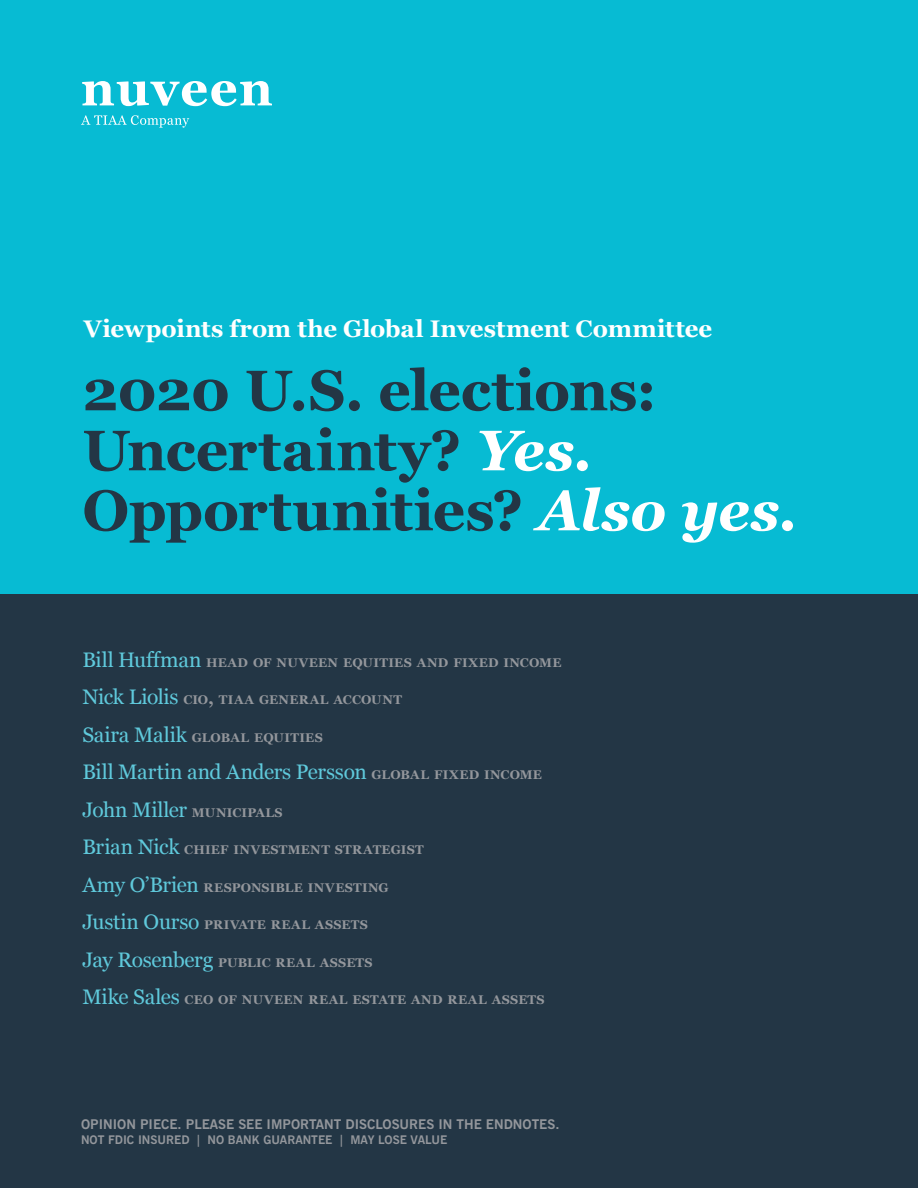
<style>
.page{position:relative;width:918px;height:1188px;background:#fff}
.page>*{position:absolute;margin:0;border:0;box-sizing:border-box;transform-origin:0 0}
.Headline{font:700 57px/60px "Georgia";letter-spacing:-.005em;color:#233645}
.t1{font:700 24px "Georgia";color:#fff}
.GIC_names{font:21px "Georgia";letter-spacing:-.015em;color:#5fc9db}
.Use_disclosure{font:700 13.5px "News Gothic BT";color:#94979c}
.GIC_names-2{font:700 12.6px "Georgia";letter-spacing:.025em;color:#94979c}
.Not_May_No_Bank_disc{font:700 12px "News Gothic BT";color:#94979c}
.s1{font-style:italic;color:#fff}
.s2{font-weight:400;font-size:21px;color:#5fc9db}
.s3{font-size:18px}
.s4{font-weight:700;font-size:12.6px;color:#94979c}
</style>
<div class="page">
<div style="left:0;top:0;width:918px;height:632px;background:#07bbd3"></div>
<div style="left:0;top:594px;width:918px;height:594px;background:#233645"></div>
<svg style="left:82px;top:81px;width:190px;height:25px"></svg>
<svg style="left:81px;top:115px;width:108px;height:13px"></svg>
<p class="t1" style="left:84px;top:311px;width:630px">Viewpoints from the Global Investment Committee</p>
<p class="Headline" style="left:82px;top:358px;width:717px">2020 U.S. elections:<br>Uncertainty? <span class="s1">Yes.<br></span>Opportunities? <span class="s1">Also yes.</span></p>
<p class="GIC_names-2" style="left:82px;top:653px;width:481px"><span class="s2">Bill Huffman</span> HEAD OF NUVEEN EQUITIES AND FIXED INCOME</p>
<p class="GIC_names-2" style="left:82px;top:690px;width:321px"><span class="s2">Nick Liolis</span> CIO<span class="s3">,</span> TIAA GENERAL ACCOUNT</p>
<p class="GIC_names-2" style="left:82px;top:728px;width:242px"><span class="s2">Saira Malik</span> GLOBAL EQUITIES</p>
<p class="GIC_names" style="left:82px;top:757px;width:461px">Bill Martin and Anders Persson <span class="s4">GLOBAL FIXED INCOME</span></p>
<p class="GIC_names" style="left:82px;top:794px;width:202px">John Miller <span class="s4">MUNICIPALS</span></p>
<p class="GIC_names-2" style="left:82px;top:840px;width:343px"><span class="s2">Brian Nick</span> CHIEF INVESTMENT STRATEGIST</p>
<p class="GIC_names-2" style="left:82px;top:878px;width:308px"><span class="s2">Amy O’Brien</span> RESPONSIBLE INVESTING</p>
<p class="GIC_names-2" style="left:82px;top:915px;width:287px"><span class="s2">Justin Ourso</span> PRIVATE REAL ASSETS</p>
<p class="GIC_names-2" style="left:82px;top:953px;width:292px"><span class="s2">Jay Rosenberg</span> PUBLIC REAL ASSETS</p>
<p class="GIC_names-2" style="left:82px;top:990px;width:464px"><span class="s2">Mike Sales</span> CEO OF NUVEEN REAL ESTATE AND REAL ASSETS</p>
<p class="Use_disclosure" style="left:81px;top:1116px;width:480px">OPINION PIECE. PLEASE SEE IMPORTANT DISCLOSURES IN THE ENDNOTES.</p>
<p class="Not_May_No_Bank_disc" style="left:81px;top:1132px;width:368px">NOT FDIC INSURED | NO BANK GUARANTEE | MAY LOSE VALUE</p>
</div>
